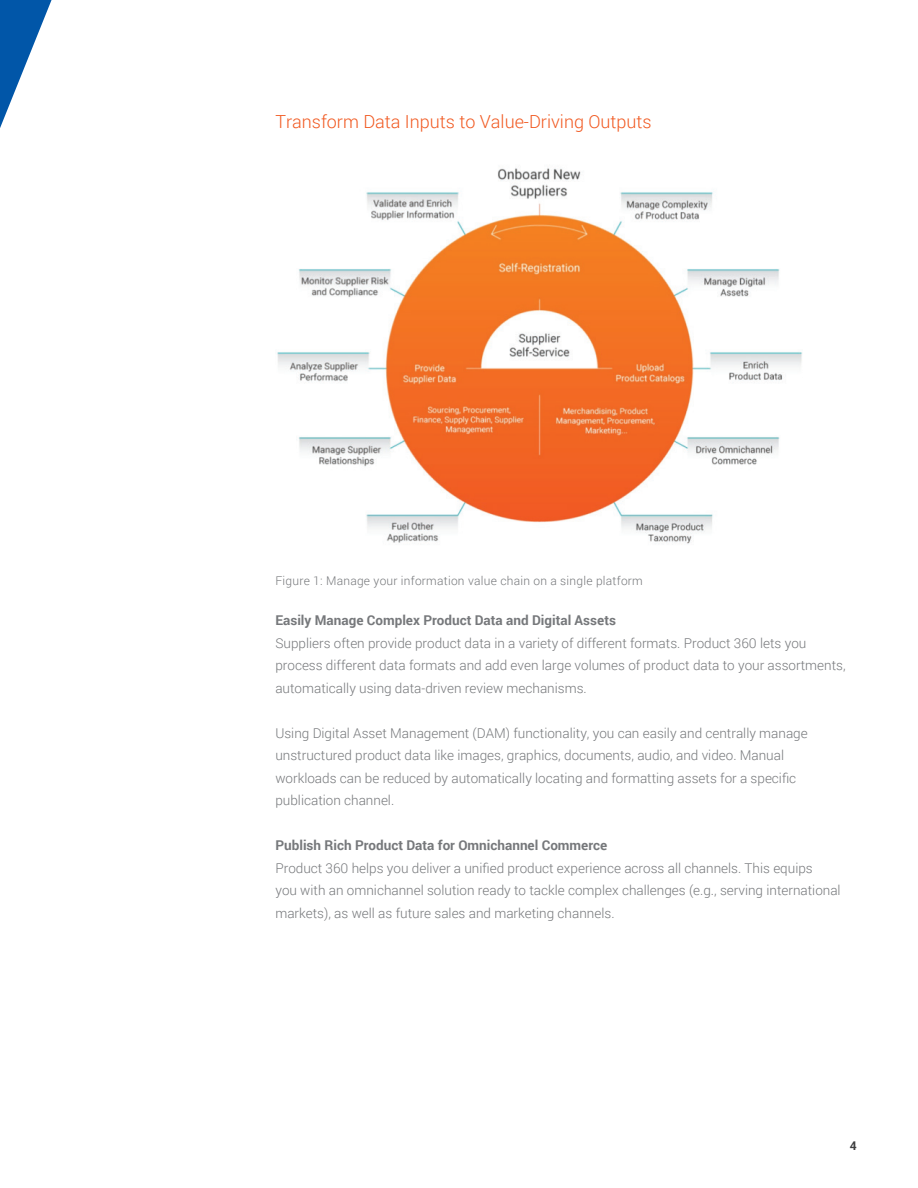
<style>
.page{position:relative;width:918px;height:1188px;background:#fff}
.page>*{position:absolute;margin:0;border:0;box-sizing:border-box;transform-origin:0 0}
.t1{font:300 18px "Roboto";color:#f15921}
.t2{font:300 13.5px/22.5px "Roboto";color:#76787b}
.t3{font:700 13.5px "Roboto";color:#76787b}
.t4{font:300 12px "Roboto";letter-spacing:.02em;color:#76787b}
.t5{font:700 12px "Roboto";color:#3e3e3f}
</style>
<div class="page">
<svg style="left:0;top:0;width:52px;height:128px"></svg>
<img style="left:277px;top:168px;width:525px;height:376px">
<h1 class="t1" style="left:275px;top:109px;width:378px">Transform Data Inputs to Value-Driving Outputs</h1>
<p class="t4" style="left:275px;top:573px;width:369px">Figure 1: Manage your information value chain on a single platform</p>
<p class="t3" style="left:275px;top:611px;width:342px">Easily Manage Complex Product Data and Digital Assets</p>
<p class="t2" style="left:275px;top:631px;width:572px">Suppliers often provide product data in a variety of different formats. Product 360 lets you process different data formats and add even large volumes of product data to your assortments, automatically using data-driven review mechanisms.</p>
<p class="t2" style="left:275px;top:721px;width:534px">Using Digital Asset Management (DAM) functionality, you can easily and centrally manage unstructured product data like images, graphics, documents, audio, and video. Manual workloads can be reduced by automatically locating and formatting assets for a specific publication channel.</p>
<p class="t3" style="left:275px;top:836px;width:333px">Publish Rich Product Data for Omnichannel Commerce</p>
<p class="t2" style="left:275px;top:856px;width:567px">Product 360 helps you deliver a unified product experience across all channels. This equips<br>you with an omnichannel solution ready to tackle complex challenges (e.g., serving international markets), as well as future sales and marketing channels.</p>
<p class="t5" style="left:850px;top:1138px;width:8px">4</p>
</div>
